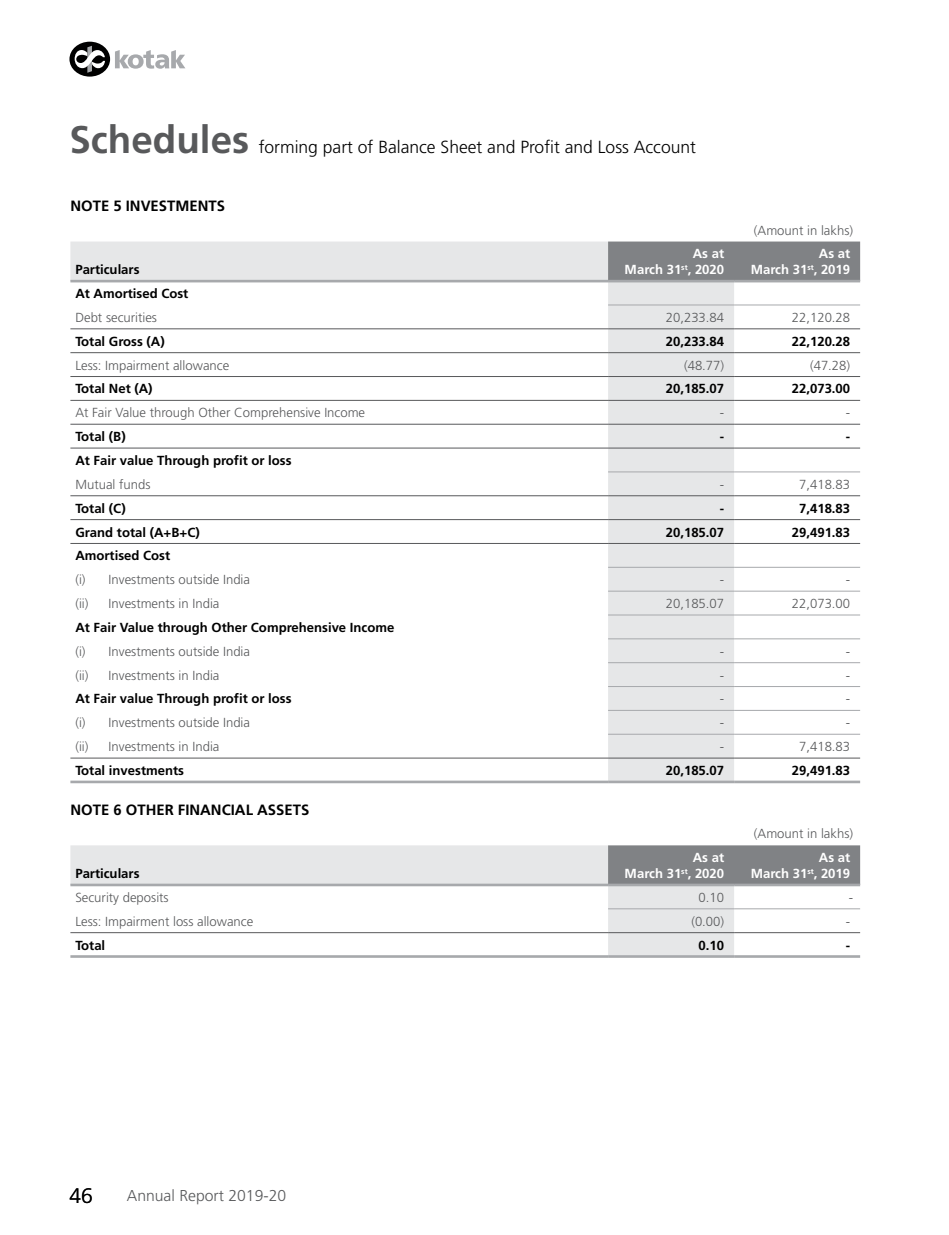
<style>
.page{position:relative;width:949px;height:1235px;background:#fff}
.page>*{position:absolute;margin:0;border:0;box-sizing:border-box;transform-origin:0 0}
.t1{font:300 21px "Frutiger LT Std";color:#000}
.t2{font:300 17.5px "Frutiger LT Std";color:#000}
.t3{font:300 15.75px "Frutiger LT Std";color:#58595b}
.t4{font:700 14.88px "Frutiger LT Std";color:#000}
.t5{font:300 13.12px "Frutiger LT Std";color:#58595b}
.t6{font:700 13.12px "Frutiger LT Std";color:#000}
.t7{font:700 13.12px/15.8px "Frutiger LT Std";color:#fff;text-align:right}
.s1{font-weight:700;font-size:38.5px;color:#58595b}
</style>
<div class="page">
<svg style="left:69px;top:42px;width:41px;height:35px"></svg>
<svg style="left:75px;top:46px;width:30px;height:27px"></svg>
<svg style="left:115px;top:50px;width:70px;height:19px"></svg>
<svg style="left:70px;top:242px;width:664px;height:538px"></svg>
<div style="left:608px;top:242px;width:252px;height:38px;background:#808285"></div>
<hr style="left:70px;top:448px;width:538px;height:1px;background:#58595b">
<hr style="left:734px;top:448px;width:126px;height:1px;background:#58595b">
<hr style="left:70px;top:543px;width:538px;height:1px;background:#58595b">
<hr style="left:734px;top:543px;width:126px;height:1px;background:#58595b">
<hr style="left:734px;top:471px;width:126px;height:1px;background:#a7a9ac">
<hr style="left:734px;top:567px;width:126px;height:1px;background:#a7a9ac">
<hr style="left:734px;top:591px;width:126px;height:1px;background:#a7a9ac">
<hr style="left:734px;top:614px;width:126px;height:1px;background:#a7a9ac">
<hr style="left:734px;top:662px;width:126px;height:1px;background:#a7a9ac">
<hr style="left:734px;top:686px;width:126px;height:1px;background:#a7a9ac">
<hr style="left:608px;top:448px;width:126px;height:1px;background:#58595b">
<hr style="left:608px;top:543px;width:126px;height:1px;background:#58595b">
<hr style="left:608px;top:471px;width:126px;height:1px;background:#a7a9ac">
<hr style="left:608px;top:567px;width:126px;height:1px;background:#a7a9ac">
<hr style="left:608px;top:591px;width:126px;height:1px;background:#a7a9ac">
<hr style="left:608px;top:614px;width:126px;height:1px;background:#a7a9ac">
<hr style="left:608px;top:662px;width:126px;height:1px;background:#a7a9ac">
<hr style="left:608px;top:686px;width:126px;height:1px;background:#a7a9ac">
<hr style="left:608px;top:280px;width:126px;height:2px;background:#a7a9ac">
<hr style="left:734px;top:280px;width:126px;height:2px;background:#a7a9ac">
<hr style="left:70px;top:280px;width:538px;height:2px;background:#a7a9ac">
<hr style="left:70px;top:400px;width:538px;height:1px;background:#58595b">
<hr style="left:608px;top:400px;width:126px;height:1px;background:#58595b">
<hr style="left:734px;top:400px;width:126px;height:1px;background:#58595b">
<hr style="left:608px;top:638px;width:126px;height:1px;background:#a7a9ac">
<hr style="left:734px;top:638px;width:126px;height:1px;background:#a7a9ac">
<hr style="left:608px;top:710px;width:126px;height:1px;background:#a7a9ac">
<hr style="left:608px;top:734px;width:126px;height:1px;background:#a7a9ac">
<hr style="left:734px;top:710px;width:126px;height:1px;background:#a7a9ac">
<hr style="left:734px;top:734px;width:126px;height:1px;background:#a7a9ac">
<hr style="left:608px;top:304px;width:126px;height:1px;background:#a7a9ac">
<hr style="left:734px;top:304px;width:126px;height:1px;background:#a7a9ac">
<hr style="left:70px;top:328px;width:538px;height:1px;background:#58595b">
<hr style="left:70px;top:352px;width:538px;height:1px;background:#58595b">
<hr style="left:608px;top:328px;width:126px;height:1px;background:#58595b">
<hr style="left:608px;top:352px;width:126px;height:1px;background:#58595b">
<hr style="left:734px;top:328px;width:126px;height:1px;background:#58595b">
<hr style="left:734px;top:352px;width:126px;height:1px;background:#58595b">
<hr style="left:70px;top:376px;width:538px;height:1px;background:#58595b">
<hr style="left:608px;top:376px;width:126px;height:1px;background:#58595b">
<hr style="left:734px;top:376px;width:126px;height:1px;background:#58595b">
<hr style="left:70px;top:424px;width:538px;height:1px;background:#58595b">
<hr style="left:608px;top:424px;width:126px;height:1px;background:#58595b">
<hr style="left:734px;top:424px;width:126px;height:1px;background:#58595b">
<hr style="left:70px;top:495px;width:538px;height:1px;background:#58595b">
<hr style="left:608px;top:495px;width:126px;height:1px;background:#58595b">
<hr style="left:734px;top:495px;width:126px;height:1px;background:#58595b">
<hr style="left:70px;top:519px;width:538px;height:1px;background:#58595b">
<hr style="left:608px;top:519px;width:126px;height:1px;background:#58595b">
<hr style="left:734px;top:519px;width:126px;height:1px;background:#58595b">
<hr style="left:70px;top:758px;width:538px;height:1px;background:#58595b">
<hr style="left:70px;top:780px;width:538px;height:3px;background:#a7a9ac">
<hr style="left:608px;top:758px;width:126px;height:1px;background:#58595b">
<hr style="left:608px;top:780px;width:126px;height:3px;background:#a7a9ac">
<hr style="left:734px;top:758px;width:126px;height:1px;background:#58595b">
<hr style="left:734px;top:780px;width:126px;height:3px;background:#a7a9ac">
<svg style="left:70px;top:845px;width:664px;height:110px"></svg>
<div style="left:608px;top:845px;width:252px;height:39px;background:#808285"></div>
<hr style="left:70px;top:884px;width:538px;height:2px;background:#a7a9ac">
<hr style="left:608px;top:908px;width:126px;height:1px;background:#a7a9ac">
<hr style="left:734px;top:908px;width:126px;height:1px;background:#a7a9ac">
<hr style="left:70px;top:932px;width:538px;height:1px;background:#58595b">
<hr style="left:70px;top:955px;width:538px;height:3px;background:#a7a9ac">
<hr style="left:608px;top:932px;width:126px;height:1px;background:#58595b">
<hr style="left:608px;top:955px;width:126px;height:3px;background:#a7a9ac">
<hr style="left:734px;top:932px;width:126px;height:1px;background:#58595b">
<hr style="left:734px;top:955px;width:126px;height:3px;background:#a7a9ac">
<hr style="left:608px;top:884px;width:126px;height:2px;background:#a7a9ac">
<hr style="left:734px;top:884px;width:126px;height:2px;background:#a7a9ac">
<h2 class="t2" style="left:69px;top:137px;width:628px"><span class="s1">Schedules</span> forming part of Balance Sheet and Profit and Loss Account</h2>
<p class="t4" style="left:70px;top:197px;width:21px">Note</p>
<p class="t4" style="left:113px;top:197px;width:113px">5 INVESTMENTS</p>
<p class="t6" style="left:75px;top:262px;width:66px">Particulars</p>
<p class="t5" style="left:754px;top:223px;width:101px">(Amount in lakhs)</p>
<p class="t7" style="left:625px;top:246px;width:101px">As at<br>March 31<sup>st</sup>, 2020</p>
<p class="t7" style="left:751px;top:246px;width:101px">As at<br>March 31<sup>st</sup>, 2019</p>
<p class="t6" style="left:75px;top:286px;width:115px">At Amortised Cost</p>
<p class="t5" style="left:75px;top:310px;width:83px">Debt securities</p>
<p class="t5" style="left:666px;top:310px;width:60px">20,233.84</p>
<p class="t5" style="left:792px;top:310px;width:60px">22,120.28</p>
<p class="t6" style="left:75px;top:333px;width:91px">Total Gross (A)</p>
<p class="t6" style="left:666px;top:333px;width:60px">20,233.84</p>
<p class="t6" style="left:792px;top:333px;width:60px">22,120.28</p>
<p class="t5" style="left:75px;top:358px;width:155px">Less: Impairment allowance</p>
<p class="t5" style="left:684px;top:358px;width:42px">(48.77)</p>
<p class="t5" style="left:810px;top:358px;width:42px">(47.28)</p>
<p class="t6" style="left:75px;top:381px;width:79px">Total Net (A)</p>
<p class="t6" style="left:666px;top:381px;width:60px">20,185.07</p>
<p class="t6" style="left:792px;top:381px;width:60px">22,073.00</p>
<p class="t5" style="left:75px;top:405px;width:291px">At Fair Value through Other Comprehensive Income</p>
<p class="t5" style="left:720px;top:405px;width:6px">-</p>
<p class="t5" style="left:846px;top:405px;width:6px">-</p>
<p class="t6" style="left:75px;top:429px;width:52px">Total (B)</p>
<p class="t6" style="left:720px;top:429px;width:6px">-</p>
<p class="t6" style="left:846px;top:429px;width:6px">-</p>
<p class="t6" style="left:75px;top:453px;width:218px">At Fair value Through profit or loss</p>
<p class="t5" style="left:75px;top:477px;width:77px">Mutual funds</p>
<p class="t5" style="left:720px;top:477px;width:6px">-</p>
<p class="t5" style="left:799px;top:477px;width:53px">7,418.83</p>
<p class="t6" style="left:75px;top:500px;width:52px">Total (C)</p>
<p class="t6" style="left:720px;top:500px;width:6px">-</p>
<p class="t6" style="left:799px;top:500px;width:53px">7,418.83</p>
<p class="t6" style="left:75px;top:524px;width:126px">Grand total (A+B+C)</p>
<p class="t6" style="left:666px;top:524px;width:60px">20,185.07</p>
<p class="t6" style="left:792px;top:524px;width:60px">29,491.83</p>
<p class="t6" style="left:75px;top:548px;width:96px">Amortised Cost</p>
<p class="t5" style="left:75px;top:572px;width:176px">(i) Investments outside India</p>
<p class="t5" style="left:720px;top:572px;width:6px">-</p>
<p class="t5" style="left:846px;top:572px;width:6px">-</p>
<p class="t5" style="left:75px;top:596px;width:146px">(ii) Investments in India</p>
<p class="t5" style="left:666px;top:596px;width:60px">20,185.07</p>
<p class="t5" style="left:792px;top:596px;width:60px">22,073.00</p>
<p class="t6" style="left:75px;top:620px;width:320px">At Fair Value through Other Comprehensive Income</p>
<p class="t5" style="left:75px;top:644px;width:176px">(i) Investments outside India</p>
<p class="t5" style="left:720px;top:644px;width:6px">-</p>
<p class="t5" style="left:846px;top:644px;width:6px">-</p>
<p class="t5" style="left:75px;top:668px;width:146px">(ii) Investments in India</p>
<p class="t5" style="left:720px;top:668px;width:6px">-</p>
<p class="t5" style="left:846px;top:668px;width:6px">-</p>
<p class="t6" style="left:75px;top:691px;width:218px">At Fair value Through profit or loss</p>
<p class="t5" style="left:720px;top:691px;width:6px">-</p>
<p class="t5" style="left:846px;top:691px;width:6px">-</p>
<p class="t5" style="left:75px;top:715px;width:176px">(i) Investments outside India</p>
<p class="t5" style="left:720px;top:715px;width:6px">-</p>
<p class="t5" style="left:846px;top:715px;width:6px">-</p>
<p class="t5" style="left:75px;top:739px;width:146px">(ii) Investments in India</p>
<p class="t5" style="left:720px;top:739px;width:6px">-</p>
<p class="t5" style="left:799px;top:739px;width:53px">7,418.83</p>
<p class="t6" style="left:75px;top:763px;width:110px">Total investments</p>
<p class="t6" style="left:666px;top:763px;width:60px">20,185.07</p>
<p class="t6" style="left:792px;top:763px;width:60px">29,491.83</p>
<p class="t4" style="left:70px;top:800px;width:21px">Note</p>
<p class="t4" style="left:113px;top:800px;width:197px">6 OTHER FINANCIAL ASSETS</p>
<p class="t5" style="left:754px;top:826px;width:101px">(Amount in lakhs)</p>
<p class="t6" style="left:75px;top:866px;width:66px">Particulars</p>
<p class="t7" style="left:625px;top:850px;width:101px">As at<br>March 31<sup>st</sup>, 2020</p>
<p class="t7" style="left:751px;top:850px;width:101px">As at<br>March 31<sup>st</sup>, 2019</p>
<p class="t5" style="left:75px;top:890px;width:95px">Security deposits</p>
<p class="t5" style="left:698px;top:890px;width:27px">0.10</p>
<p class="t5" style="left:849px;top:890px;width:6px">-</p>
<p class="t5" style="left:75px;top:914px;width:179px">Less: Impairment loss allowance</p>
<p class="t5" style="left:691px;top:914px;width:34px">(0.00)</p>
<p class="t5" style="left:846px;top:914px;width:6px">-</p>
<p class="t6" style="left:75px;top:937px;width:31px">Total</p>
<p class="t6" style="left:698px;top:937px;width:27px">0.10</p>
<p class="t6" style="left:846px;top:937px;width:6px">-</p>
<h1 class="t1" style="left:69px;top:1184px;width:25px">46</h1>
<p class="t3" style="left:127px;top:1187px;width:161px">Annual Report 2019-20</p>
</div>
